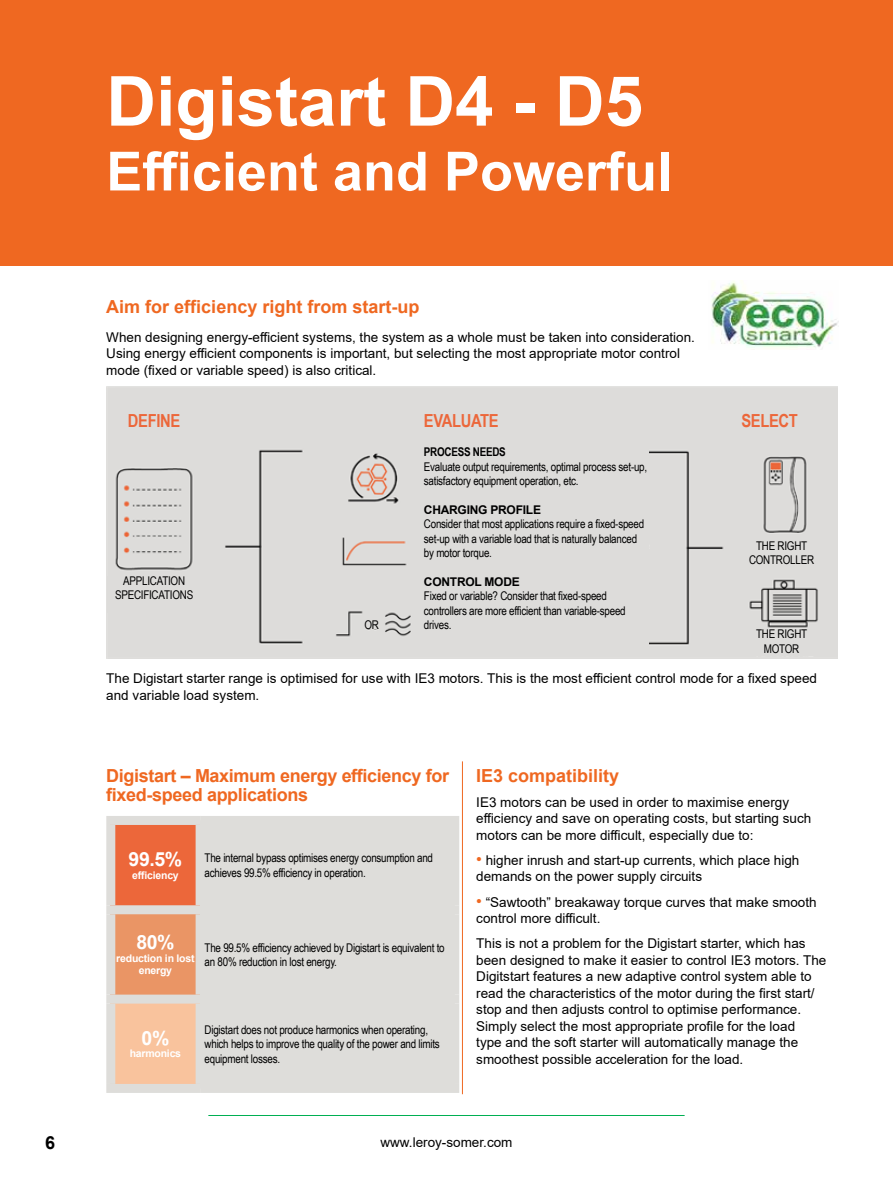
<style>
.page{position:relative;width:893px;height:1191px;background:#fff}
.page>*{position:absolute;margin:0;border:0;box-sizing:border-box;transform-origin:0 0}
.t1{font:700 69px "Arial";color:#fff}
.t2{font:700 54px "Arial";color:#fff}
.t3{font:700 19.5px "Arial";color:#fff}
.t4{font:700 18px/19.5px "Arial";letter-spacing:-.02em;color:#ef6821}
.t5{font:700 18px "Arial";color:#ef6821}
.t6{font:700 18px "Arial Narrow";letter-spacing:-.02em;color:#ec673a}
.t7{font:700 18px "Arial";color:#000}
.t8{font:13.5px/16.5px "Arial";color:#000}
.t9{font:12px/14.4px "Arial Narrow";letter-spacing:-.02em;color:#000}
.t10{font:700 12px "Arial";letter-spacing:-.02em;color:#000}
.t11{font:700 12px "Arial Narrow";letter-spacing:-.02em;color:#000}
.t12{font:700 10.5px/12.6px "Arial";letter-spacing:-.02em;color:#fff;text-align:center}
.s1{font-size:16.5px;color:#ef6821}
</style>
<div class="page">
<hr style="left:208px;top:1115px;width:477px;height:1px;background:#00af52">
<div style="left:0;top:0;width:893px;height:266px;background:#ef6821"></div>
<img style="left:711px;top:281px;width:128px;height:67px">
<hr style="left:462px;top:761px;width:1px;height:333px;background:#ef6821">
<div style="left:106px;top:386px;width:731px;height:272px;background:#dddcda"></div>
<div style="left:117px;top:414px;width:74px;height:26px;background:#dddcda"></div>
<div style="left:708px;top:414px;width:123px;height:26px;background:#dddcda"></div>
<div style="left:424px;top:414px;width:224px;height:235px;background:#dddcda"></div>
<div style="left:364px;top:620px;width:16px;height:8px;background:#dddcda"></div>
<div style="left:107px;top:576px;width:94px;height:36px;background:#dddcda"></div>
<div style="left:735px;top:534px;width:93px;height:37px;background:#dddcda"></div>
<div style="left:735px;top:629px;width:93px;height:27px;background:#dddcda"></div>
<div style="left:111px;top:820px;width:89px;height:89px;background:#ec673a"></div>
<div style="left:205px;top:825px;width:245px;height:259px;background:#deddda"></div>
<div style="left:111px;top:909px;width:89px;height:90px;background:#ea9565"></div>
<div style="left:111px;top:999px;width:89px;height:89px;background:#f9c39d"></div>
<div style="left:106px;top:816px;width:94px;height:9px;background:#deddda"></div>
<div style="left:106px;top:825px;width:9px;height:80px;background:#deddda"></div>
<div style="left:200px;top:816px;width:259px;height:9px;background:#deddda"></div>
<div style="left:196px;top:825px;width:9px;height:80px;background:#deddda"></div>
<div style="left:450px;top:825px;width:9px;height:80px;background:#deddda"></div>
<div style="left:106px;top:905px;width:94px;height:9px;background:#deddda"></div>
<div style="left:106px;top:914px;width:9px;height:80px;background:#deddda"></div>
<div style="left:200px;top:905px;width:259px;height:9px;background:#deddda"></div>
<div style="left:196px;top:914px;width:9px;height:80px;background:#deddda"></div>
<div style="left:450px;top:914px;width:9px;height:80px;background:#deddda"></div>
<div style="left:106px;top:994px;width:94px;height:9px;background:#deddda"></div>
<div style="left:106px;top:1003px;width:9px;height:81px;background:#deddda"></div>
<div style="left:200px;top:994px;width:259px;height:9px;background:#deddda"></div>
<div style="left:196px;top:1003px;width:9px;height:81px;background:#deddda"></div>
<div style="left:450px;top:1003px;width:9px;height:81px;background:#deddda"></div>
<div style="left:106px;top:1084px;width:94px;height:9px;background:#deddda"></div>
<div style="left:200px;top:1084px;width:259px;height:9px;background:#deddda"></div>
<h1 class="t1" style="left:106px;top:53px;width:538px">Digistart D4 - D5</h1>
<h2 class="t2" style="left:106px;top:133px;width:567px">Efficient and Powerful</h2>
<h3 class="t5" style="left:106px;top:294px;width:315px">Aim for efficiency right from start-up</h3>
<p class="t8" style="left:106px;top:329px;width:590px">When designing energy-efficient systems, the system as a whole must be taken into consideration.<br>Using energy efficient components is important, but selecting the most appropriate motor control mode (fixed or variable speed) is also critical.</p>
<h3 class="t6" style="left:128px;top:407px;width:54px">DEFINE</h3>
<h3 class="t6" style="left:424px;top:407px;width:76px">EVALUATE</h3>
<h3 class="t6" style="left:741px;top:407px;width:58px">SELECT</h3>
<p class="t11" style="left:424px;top:443px;width:83px">PROCESS NEEDS</p>
<p class="t9" style="left:424px;top:458px;width:225px">Evaluate output requirements, optimal process set-up, satisfactory equipment operation, etc.</p>
<p class="t10" style="left:424px;top:501px;width:119px">CHARGING PROFILE</p>
<p class="t9" style="left:424px;top:516px;width:222px">Consider that most applications require a fixed-speed set-up with a variable load that is naturally balanced by motor torque.</p>
<p class="t10" style="left:424px;top:573px;width:97px">CONTROL MODE</p>
<p class="t9" style="left:424px;top:588px;width:203px">Fixed or variable? Consider that fixed-speed controllers are more efficient than variable-speed</p>
<p class="t9" style="left:364px;top:616px;width:16px">OR</p>
<p class="t9" style="left:424px;top:617px;width:29px">drives.</p>
<p class="t9" style="left:749px;top:538px;width:67px;text-align:center">THE RIGHT<br>CONTROLLER</p>
<p class="t9" style="left:115px;top:572px;width:80px;text-align:center">APPLICATION<br>SPECIFICATIONS</p>
<p class="t9" style="left:756px;top:626px;width:53px;text-align:center">THE RIGHT<br>MOTOR</p>
<p class="t8" style="left:106px;top:670px;width:712px">The Digistart starter range is optimised for use with IE3 motors. This is the most efficient control mode for a fixed speed and variable load system.</p>
<h3 class="t4" style="left:106px;top:766px;width:344px">Digistart – Maximum energy efficiency for fixed-speed applications</h3>
<h3 class="t3" style="left:129px;top:845px;width:55px">99.5%</h3>
<p class="t12" style="left:132px;top:868px;width:48px">efficiency</p>
<p class="t9" style="left:205px;top:850px;width:230px">The internal bypass optimises energy consumption and achieves 99.5% efficiency in operation.</p>
<h3 class="t3" style="left:136px;top:928px;width:40px">80%</h3>
<p class="t12" style="left:116px;top:951px;width:80px">reduction in lost energy</p>
<p class="t9" style="left:205px;top:939px;width:242px">The 99.5% efficiency achieved by Digistart is equivalent to an 80% reduction in lost energy.</p>
<h3 class="t3" style="left:142px;top:1024px;width:29px">0%</h3>
<p class="t12" style="left:130px;top:1047px;width:53px">harmonics</p>
<p class="t9" style="left:205px;top:1021px;width:237px">Digistart does not produce harmonics when operating, which helps to improve the quality of the power and limits equipment losses.</p>
<h3 class="t5" style="left:476px;top:763px;width:145px">IE3 compatibility</h3>
<p class="t8" style="left:476px;top:794px;width:337px">IE3 motors can be used in order to maximise energy efficiency and save on operating costs, but starting such motors can be more difficult, especially due to:</p>
<p class="t8" style="left:476px;top:852px;width:325px"><span class="s1">•</span> higher inrush and start-up currents, which place high demands on the power supply circuits</p>
<p class="t8" style="left:476px;top:893px;width:342px"><span class="s1">•</span> “Sawtooth” breakaway torque curves that make smooth control more difficult.</p>
<p class="t8" style="left:476px;top:935px;width:352px">This is not a problem for the Digistart starter, which has been designed to make it easier to control IE3 motors. The Digitstart features a new adaptive control system able to read the characteristics of the motor during the first start/ stop and then adjusts control to optimise performance.<br>Simply select the most appropriate profile for the load<br>type and the soft starter will automatically manage the smoothest possible acceleration for the load.</p>
<h3 class="t7" style="left:45px;top:1129px;width:12px">6</h3>
<p class="t8" style="left:380px;top:1134px;width:134px">www.leroy-somer.com</p>
</div>
